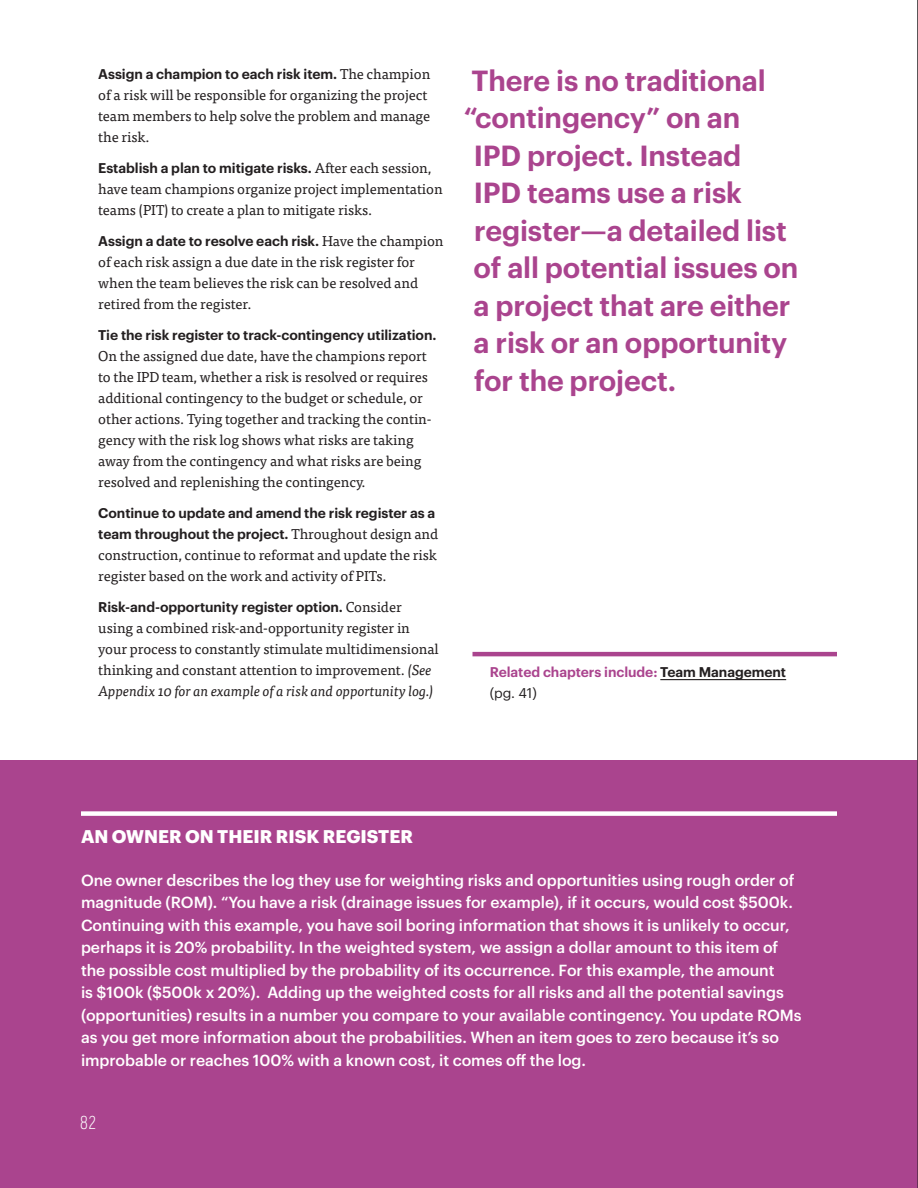
<style>
.page{position:relative;width:918px;height:1188px;background:#fff}
.page>*{position:absolute;margin:0;border:0;box-sizing:border-box;transform-origin:0 0}
.t1{font:600 28.5px "Graphik";letter-spacing:-.005em;color:#aa448e}
.t2{font:700 18px "Graphik";color:#fff}
.t3{font:300 condensed 18px "Good Pro";color:#fff}
.t4{font:500 15.75px/22.5px "Graphik";letter-spacing:-.005em;color:#fff}
.t5{font:14.25px/21px "Tisa OT";letter-spacing:-.005em;color:#231f20}
.t6{font:600 13.8px/21px "Graphik";letter-spacing:-.005em;color:#231f20}
.t7{font:600 13.8px/21px "Graphik";letter-spacing:-.005em;color:#aa448e}
.s1{font-family:"Tisa OT";font-weight:400;font-size:14.25px}
.s2{font-style:italic}
.s3{color:#231f20}
.s4{font-weight:400;color:#231f20}
</style>
<div class="page">
<hr style="left:472px;top:652px;width:365px;height:4px;background:#aa448e">
<hr style="left:660px;top:679px;width:126px;height:1px;background:#231f20">
<div style="left:0;top:760px;width:918px;height:428px;background:#aa448e"></div>
<div style="left:81px;top:811px;width:756px;height:5px;background:#fff"></div>
<hr style="left:917px;top:0;width:1px;height:1188px;background:#231f20">
<p class="t6" style="left:98px;top:62px;width:334px">Assign a champion to each risk item. <span class="s1">The champion</span></p>
<p class="t5" style="left:98px;top:85px;width:334px">of a risk will be responsible for organizing the project team members to help solve the problem and manage the risk.</p>
<p class="t6" style="left:98px;top:156px;width:335px">Establish a plan to mitigate risks. <span class="s1">After each session,</span></p>
<p class="t5" style="left:98px;top:179px;width:346px">have team champions organize project implementation teams (PIT) to create a plan to mitigate risks.</p>
<p class="t6" style="left:98px;top:229px;width:347px">Assign a date to resolve each risk. <span class="s1">Have the champion</span></p>
<p class="t5" style="left:98px;top:252px;width:321px">of each risk assign a due date in the risk register for when the team believes the risk can be resolved and retired from the register.</p>
<p class="t6" style="left:98px;top:323px;width:340px">Tie the risk register to track-contingency utilization.</p>
<p class="t5" style="left:98px;top:346px;width:335px">On the assigned due date, have the champions report to the IPD team, whether a risk is resolved or requires additional contingency to the budget or schedule, or other actions. Tying together and tracking the contin&shy;gency with the risk log shows what risks are taking away from the contingency and what risks are being resolved and replenishing the contingency.</p>
<p class="t6" style="left:98px;top:501px;width:342px">Continue to update and amend the risk register as a team throughout the project. <span class="s1">Throughout design and</span></p>
<p class="t5" style="left:98px;top:544px;width:340px">construction, continue to reformat and update the risk register based on the work and activity of PITs.</p>
<p class="t6" style="left:98px;top:595px;width:305px">Risk-and-opportunity register option. <span class="s1">Consider</span></p>
<p class="t5" style="left:98px;top:617px;width:342px">using a combined risk-and-opportunity register in your process to constantly stimulate multidimensional thinking and constant attention to improvement. <span class="s2">(See Appendix 10 for an example of a risk and opportunity log.)</span></p>
<h1 class="t1" style="left:472px;top:59px;width:296px">There is no traditional</h1>
<h1 class="t1" style="left:464px;top:96px;width:278px">“contingency” on an</h1>
<h1 class="t1" style="left:474px;top:134px;width:269px">IPD project. Instead</h1>
<h1 class="t1" style="left:474px;top:171px;width:270px">IPD teams use a risk</h1>
<h1 class="t1" style="left:474px;top:209px;width:314px">register—a detailed list</h1>
<h1 class="t1" style="left:474px;top:246px;width:326px">of all potential issues on</h1>
<h1 class="t1" style="left:474px;top:284px;width:318px">a project that are either</h1>
<h1 class="t1" style="left:474px;top:321px;width:315px">a risk or an opportunity</h1>
<h1 class="t1" style="left:474px;top:359px;width:203px">for the project.</h1>
<p class="t7" style="left:490px;top:660px;width:298px">Related chapters include: <span class="s3">Team Management </span><span class="s4">(pg. 41)</span></p>
<p class="t2" style="left:81px;top:822px;width:333px">AN OWNER ON THEIR RISK REGISTER</p>
<p class="t4" style="left:81px;top:867px;width:722px">One owner describes the log they use for weighting risks and opportunities using rough order of magnitude (ROM). “You have a risk (drainage issues for example), if it occurs, would cost $500k.<br>Continuing with this example, you have soil boring information that shows it is unlikely to occur, perhaps it is 20% probability. In the weighted system, we assign a dollar amount to this item of the possible cost multiplied by the probability of its occurrence. For this example, the amount<br>is $100k ($500k x 20%). Adding up the weighted costs for all risks and all the potential savings (opportunities) results in a number you compare to your available contingency. You update ROMs as you get more information about the probabilities. When an item goes to zero because it’s so improbable or reaches 100% with a known cost, it comes off the log.</p>
<p class="t3" style="left:80px;top:1113px;width:18px">82</p>
</div>
